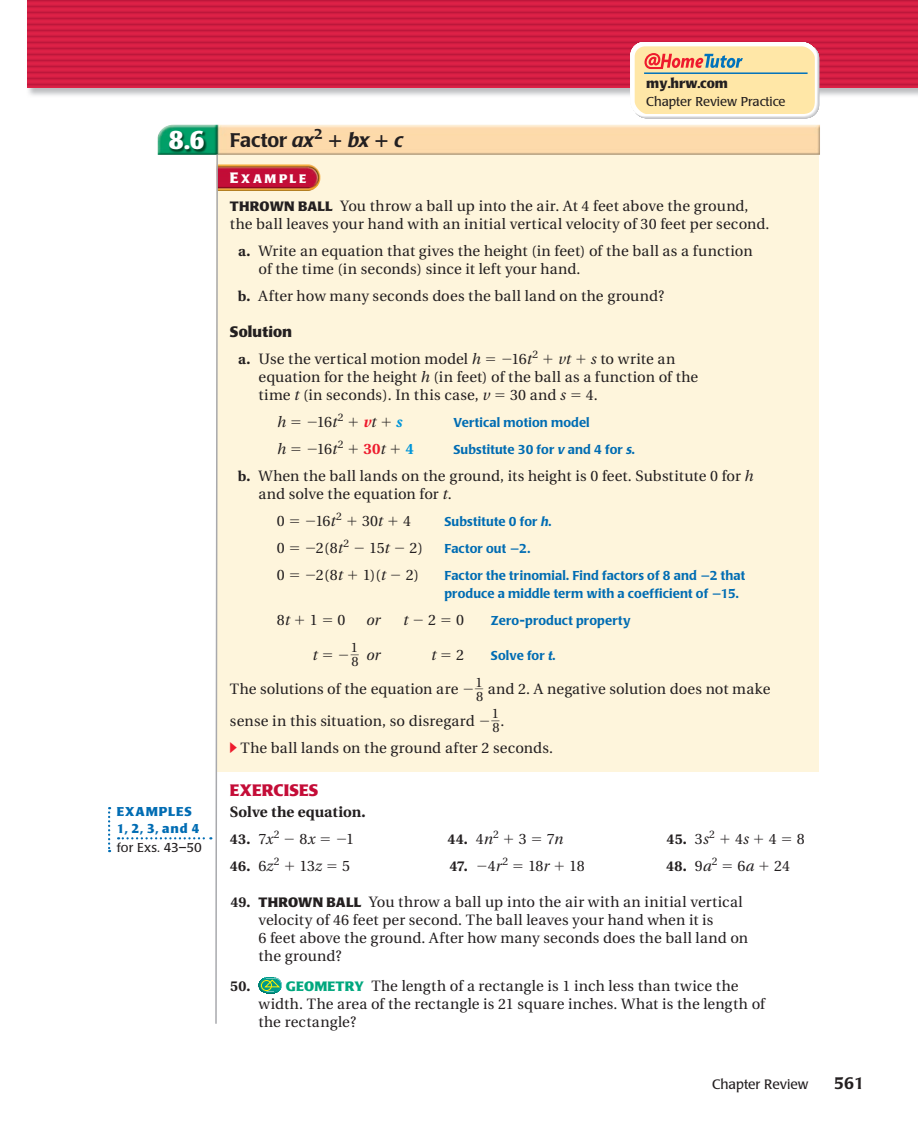
<style>
.page{position:relative;width:918px;height:1134px;background:#fff}
.page>*{position:absolute;margin:0;border:0;box-sizing:border-box;transform-origin:0 0}
.t1{font:700 25.5px "Scudder";color:#fff}
.t2{font:500 19.5px "Scudder";letter-spacing:-.005em;color:#231f20}
.t3{font:italic 500 19.5px "Scudder";color:#231f20}
.t4{font:700 16.5px "Scudder";letter-spacing:.01em;color:#c40c37}
.t5{font:500 16.5px "Scudder";color:#231f20}
.t6{font:15px/18px "Utopia";letter-spacing:.01em;color:#231f20}
.t7{font:700 15px "Utopia";letter-spacing:.005em;color:#231f20}
.t8{font:italic 15px "Utopia";color:#231f20}
.t9{font:700 15px "Utopia";color:#ee1b2d}
.t10{font:italic 700 15px "Utopia";color:#ee1b2d}
.t11{font:italic 700 15px "Utopia";color:#0095d9}
.t12{font:700 15px "Utopia";color:#0095d9}
.t13{font:700 14.25px "Utopia";letter-spacing:.015em;color:#231f20}
.t14{font:13.5px "Scudder";color:#231f20}
.t15{font:700 13.5px "Scudder";color:#231f20}
.t16{font:13.5px/14px "Utopia";color:#231f20}
.t17{font:500 12.75px/18px "Scudder";letter-spacing:.01em;color:#006cb3}
.t18{font:12.75px "Scudder";color:#231f20}
.t19{font:700 12.75px/16.5px "Scudder";letter-spacing:.07em;color:#006cb3}
.t20{font:700 12.3px "Scudder";letter-spacing:.215em;color:#fff}
.s1{font-style:italic}
.s2{font-size:15px}
.s3{font-family:"Scudder";font-weight:700;font-size:13.5px}
.s4{font-weight:700;font-size:14.25px}
.s5{font-family:"Scudder";font-weight:700}
.s6{font-weight:400;color:#231f20}
.s7{font-weight:400;font-style:italic;color:#231f20}
.s8{font-family:"Utopia";font-weight:400;font-size:15px;color:#231f20}
.s9{font-weight:400;font-size:15px}
.s10{font-weight:400;font-style:italic;font-size:15px}
.s11{font-family:"Scudder";font-weight:700;font-size:13.5px;color:#00a77e}
</style>
<div class="page">
<div style="left:216px;top:150px;width:603px;height:622px;background:#fef5dc"></div>
<img style="left:219px;top:164px;width:101px;height:27px">
<img style="left:158px;top:124px;width:662px;height:31px">
<svg style="left:27px;top:0;width:891px;height:114px;background:#dc5c6f"></svg>
<hr style="left:644px;top:72px;width:164px;height:2px;background:#0072bc">
<svg style="left:118px;top:153px;width:101px;height:871px"></svg>
<svg style="left:108px;top:807px;width:2px;height:45px"></svg>
<svg style="left:259px;top:977px;width:23px;height:17px"></svg>
<img style="left:169px;top:131px;width:38px;height:22px">
<svg style="left:329px;top:135px;width:12px;height:12px"></svg>
<svg style="left:376px;top:135px;width:11px;height:12px"></svg>
<p class="t1" style="left:168px;top:128px;width:38px">8.6</p>
<p class="t19" style="left:117px;top:805px;width:84px">EXAMPLES<br>1, 2, 3, and 4</p>
<p class="t18" style="left:117px;top:842px;width:87px">for Exs. 43–50</p>
<p class="t15" style="left:646px;top:77px;width:83px">my.hrw.com</p>
<p class="t18" style="left:646px;top:96px;width:141px">Chapter Review Practice</p>
<p class="t2" style="left:230px;top:131px;width:94px">Factor <span class="s1">ax</span><sup>2</sup></p>
<p class="t3" style="left:348px;top:132px;width:23px">bx</p>
<p class="t3" style="left:394px;top:132px;width:10px">c</p>
<p class="t20" style="left:230px;top:173px;width:78px"><span class="s2">E</span>XAMPLE</p>
<p class="t6" style="left:230px;top:199px;width:541px"><span class="s3">THROWN BALL</span> You throw a ball up into the air. At 4 feet above the ground, the ball leaves your hand with an initial vertical velocity of 30 feet per second.</p>
<p class="t6" style="left:258px;top:244px;width:496px;text-indent:-20px"><span class="s4">a.</span> Write an equation that gives the height (in feet) of the ball as a function of the time (in seconds) since it left your hand.</p>
<p class="t6" style="left:238px;top:289px;width:428px"><span class="s4">b.</span> After how many seconds does the ball land on the ground?</p>
<p class="t6" style="left:238px;top:320px;width:244px;line-height:27px;text-indent:-8px"><span class="s5">Solution<br></span><span class="s4">a.</span> Use the vertical motion model <span class="s1">h</span></p>
<p class="t6" style="left:512px;top:352px;width:28px">16<span class="s1">t</span><sup>2</sup></p>
<p class="t8" style="left:558px;top:353px;width:14px">vt</p>
<p class="t6" style="left:258px;top:352px;width:441px;text-indent:332px"><span class="s1">s</span> to write an equation for the height <span class="s1">h</span> (in feet) of the ball as a function of the time <span class="s1">t</span> (in seconds). In this case, <span class="s1">v</span></p>
<p class="t6" style="left:510px;top:388px;width:57px">30 and <span class="s1">s</span></p>
<p class="t6" style="left:586px;top:388px;width:13px">4.</p>
<p class="t8" style="left:277px;top:416px;width:11px">h</p>
<p class="t6" style="left:317px;top:415px;width:28px">16<span class="s1">t</span><sup>2</sup></p>
<p class="t10" style="left:364px;top:416px;width:14px">v<span class="s6">t</span></p>
<p class="t11" style="left:396px;top:416px;width:8px">s</p>
<p class="t17" style="left:453px;top:415px;width:138px">Vertical motion model</p>
<p class="t8" style="left:277px;top:443px;width:11px">h</p>
<p class="t6" style="left:317px;top:442px;width:28px">16<span class="s1">t</span><sup>2</sup></p>
<p class="t9" style="left:364px;top:443px;width:23px">30<span class="s7">t</span></p>
<p class="t12" style="left:405px;top:443px;width:10px">4</p>
<p class="t17" style="left:453px;top:442px;width:183px">Substitute 30 for <span class="s1">v</span> and 4 for <span class="s1">s</span>.</p>
<p class="t6" style="left:258px;top:469px;width:497px;text-indent:-21px"><span class="s4">b.</span> When the ball lands on the ground, its height is 0 feet. Substitute 0 for <span class="s1">h </span>and solve the equation for <span class="s1">t</span>.</p>
<p class="t6" style="left:277px;top:514px;width:9px">0</p>
<p class="t6" style="left:315px;top:514px;width:28px">16<span class="s1">t</span><sup>2</sup></p>
<p class="t6" style="left:362px;top:514px;width:23px">30<span class="s1">t</span></p>
<p class="t6" style="left:403px;top:514px;width:9px">4</p>
<p class="t17" style="left:444px;top:514px;width:108px">Substitute 0 for <span class="s1">h</span>.</p>
<p class="t6" style="left:277px;top:541px;width:9px">0</p>
<p class="t6" style="left:316px;top:541px;width:35px">2(8<span class="s1">t</span><sup>2</sup></p>
<p class="t6" style="left:369px;top:541px;width:22px">15<span class="s1">t</span></p>
<p class="t17" style="left:410px;top:541px;width:122px"><span class="s8">2)</span> Factor out 2.</p>
<p class="t6" style="left:277px;top:568px;width:9px">0</p>
<p class="t6" style="left:316px;top:568px;width:28px">2(8<span class="s1">t</span></p>
<p class="t6" style="left:363px;top:568px;width:24px">1)(<span class="s1">t</span></p>
<p class="t17" style="left:444px;top:568px;width:302px;text-indent:-39px"><span class="s8">2)</span> Factor the trinomial. Find factors of 8 and 2 that produce a middle term with a coefficient of 15.</p>
<p class="t6" style="left:277px;top:613px;width:14px">8<span class="s1">t</span></p>
<p class="t6" style="left:310px;top:613px;width:9px">1</p>
<p class="t6" style="left:338px;top:613px;width:9px">0</p>
<p class="t8" style="left:366px;top:614px;width:15px">or</p>
<p class="t8" style="left:403px;top:614px;width:7px">t</p>
<p class="t6" style="left:428px;top:613px;width:9px">2</p>
<p class="t6" style="left:456px;top:613px;width:9px">0</p>
<p class="t17" style="left:491px;top:613px;width:141px">Zero-product property</p>
<p class="t8" style="left:313px;top:649px;width:7px">t</p>
<p class="t16" style="left:351px;top:642px;width:9px">1</p>
<p class="t8" style="left:352px;top:649px;width:30px"><sub>8</sub> or</p>
<p class="t8" style="left:431px;top:649px;width:7px">t</p>
<p class="t6" style="left:456px;top:647px;width:9px">2</p>
<p class="t17" style="left:491px;top:647px;width:66px">Solve for <span class="s1">t</span>.</p>
<p class="t6" style="left:230px;top:682px;width:230px">The solutions of the equation are</p>
<p class="t16" style="left:475px;top:676px;width:9px">1</p>
<p class="t6" style="left:476px;top:682px;width:296px"><sub>8</sub> and 2. A negative solution does not make</p>
<p class="t6" style="left:230px;top:713px;width:246px">sense in this situation, so disregard</p>
<p class="t16" style="left:492px;top:708px;width:14px">1<br>8 <sup>.</sup></p>
<p class="t6" style="left:241px;top:740px;width:314px">The ball lands on the ground after 2 seconds.</p>
<p class="t4" style="left:230px;top:783px;width:90px">EXERCISES</p>
<p class="t7" style="left:230px;top:806px;width:137px">Solve the equation.</p>
<p class="t13" style="left:230px;top:834px;width:51px">43. <span class="s9">7</span><span class="s10">x</span><sup>2</sup></p>
<p class="t6" style="left:300px;top:832px;width:18px">8<span class="s1">x</span></p>
<p class="t6" style="left:346px;top:832px;width:9px">1</p>
<p class="t13" style="left:447px;top:834px;width:53px">44. <span class="s9">4</span><span class="s10">n</span><sup>2</sup></p>
<p class="t6" style="left:519px;top:832px;width:9px">3</p>
<p class="t6" style="left:547px;top:832px;width:18px">7<span class="s1">n</span></p>
<p class="t13" style="left:667px;top:834px;width:50px">45. <span class="s9">3</span><span class="s10">s</span><sup>2</sup></p>
<p class="t6" style="left:735px;top:832px;width:15px">4<span class="s1">s</span></p>
<p class="t6" style="left:769px;top:832px;width:9px">4</p>
<p class="t6" style="left:797px;top:832px;width:9px">8</p>
<p class="t13" style="left:230px;top:861px;width:51px">46. <span class="s9">6</span><span class="s10">z</span><sup>2</sup></p>
<p class="t6" style="left:300px;top:859px;width:24px">13<span class="s1">z</span></p>
<p class="t6" style="left:342px;top:859px;width:9px">5</p>
<p class="t13" style="left:449px;top:861px;width:60px">47. <span class="s9">4</span><span class="s10">r</span><sup>2</sup></p>
<p class="t6" style="left:528px;top:859px;width:23px">18<span class="s1">r</span></p>
<p class="t6" style="left:569px;top:859px;width:17px">18</p>
<p class="t13" style="left:666px;top:861px;width:53px">48. <span class="s9">9</span><span class="s10">a</span><sup>2</sup></p>
<p class="t6" style="left:737px;top:859px;width:18px">6<span class="s1">a</span></p>
<p class="t6" style="left:774px;top:859px;width:17px">24</p>
<p class="t6" style="left:258px;top:895px;width:491px;text-indent:-28px"><span class="s4">49.</span> <span class="s3">THROWN BALL</span> You throw a ball up into the air with an initial vertical velocity of 46 feet per second. The ball leaves your hand when it is<br>6 feet above the ground. After how many seconds does the ball land on the ground?</p>
<p class="t13" style="left:230px;top:981px;width:22px">50.</p>
<p class="t6" style="left:258px;top:979px;width:508px;text-indent:27px"><span class="s11">GEOMETRY</span> The length of a rectangle is 1 inch less than twice the width. The area of the rectangle is 21 square inches. What is the length of the rectangle?</p>
<p class="t14" style="left:712px;top:1078px;width:98px">Chapter Review</p>
<p class="t5" style="left:834px;top:1076px;width:31px">561</p>
</div>
